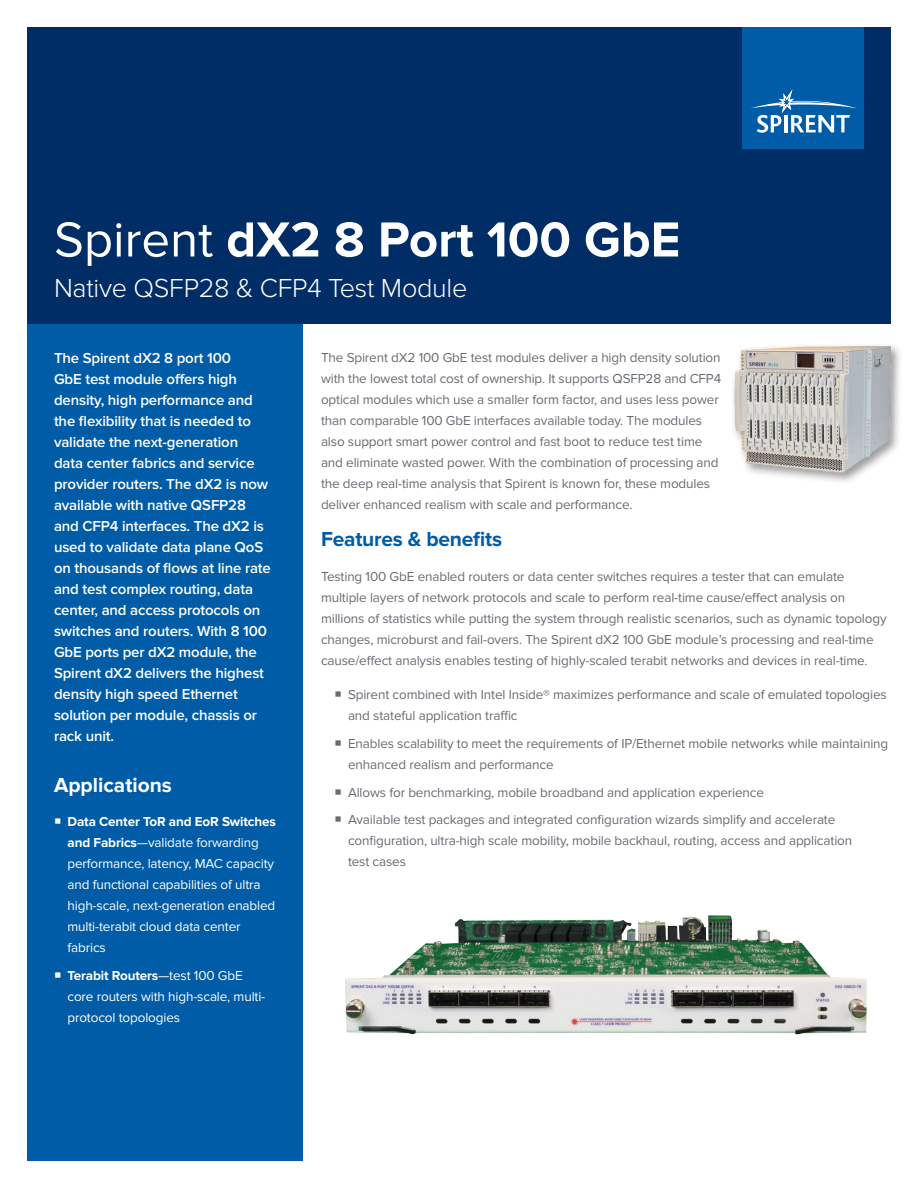
<style>
.page{position:relative;width:918px;height:1188px;background:#fff}
.page>*{position:absolute;margin:0;border:0;box-sizing:border-box;transform-origin:0 0}
.t1{font:700 51px "Proxima Nova";color:#fff}
.t2{font:300 27px "Proxima Nova";letter-spacing:-.01em;color:#fff}
.Heading_1{font:700 21px "Proxima Nova";letter-spacing:-.01em;color:#005ca7}
.Sidebar_Blue_Heading{font:700 21px "Proxima Nova";color:#fff}
.Sidebar_Introduction{font:600 15px/21px "Proxima Nova";letter-spacing:-.01em;color:#fff}
.Body_Text{font:13.5px/21px "Proxima Nova";letter-spacing:-.01em;color:#676c72}
.t3{font:13.5px/21px "Proxima Nova";letter-spacing:-.01em;color:#fff}
.s1{font-weight:400}
.s2{font-weight:700}
</style>
<div class="page">
<div style="left:27px;top:27px;width:864px;height:297px;background:#002d66"></div>
<div style="left:742px;top:27px;width:122px;height:121px;background:#005ca7"></div>
<svg style="left:751px;top:90px;width:106px;height:43px"></svg>
<div style="left:27px;top:324px;width:276px;height:837px;background:#005ca7"></div>
<div style="left:730px;top:343px;width:174px;height:142px;background:#231f20;opacity:.45"></div>
<img style="left:734px;top:346px;width:157px;height:126px">
<img style="left:346px;top:916px;width:520px;height:119px">
<h1 class="t1" style="left:54px;top:210px;width:628px"><span class="s1">Spirent</span> dX2 8 Port 100 GbE</h1>
<h2 class="t2" style="left:54px;top:273px;width:415px">Native QSFP28 &amp; CFP4 Test Module</h2>
<p class="Sidebar_Introduction" style="left:54px;top:348px;width:218px">The Spirent dX2 8 port 100<br>GbE test module offers high density, high performance and the flexibility that is needed to validate the next-generation data center fabrics and service provider routers. The dX2 is now available with native QSFP28 and CFP4 interfaces. The dX2 is used to validate data plane QoS on thousands of flows at line rate and test complex routing, data center, and access protocols on switches and routers. With 8 100<br>GbE ports per dX2 module, the<br>Spirent dX2 delivers the highest density high speed Ethernet solution per module, chassis or rack unit.</p>
<p class="Sidebar_Blue_Heading" style="left:54px;top:773px;width:119px">Applications</p>
<p class="t3" style="left:68px;top:812px;width:210px"><span class="s2">Data Center ToR and EoR Switches and Fabrics</span>—validate forwarding performance, latency, MAC capacity and functional capabilities of ultra high-scale, next-generation enabled multi-terabit cloud data center fabrics</p>
<p class="t3" style="left:68px;top:965px;width:199px"><span class="s2">Terabit Routers</span>—test 100 GbE core routers with high-scale, multi&shy;protocol topologies</p>
<p class="Body_Text" style="left:321px;top:347px;width:402px">The Spirent dX2 100 GbE test modules deliver a high density solution with the lowest total cost of ownership. It supports QSFP28 and CFP4 optical modules which use a smaller form factor, and uses less power than comparable 100 GbE interfaces available today. The modules also support smart power control and fast boot to reduce test time and eliminate wasted power. With the combination of processing and the deep real-time analysis that Spirent is known for, these modules deliver enhanced realism with scale and performance.</p>
<p class="Heading_1" style="left:321px;top:527px;width:183px">Features &amp; benefits</p>
<p class="Body_Text" style="left:321px;top:566px;width:567px">Testing 100 GbE enabled routers or data center switches requires a tester that can emulate multiple layers of network protocols and scale to perform real-time cause/effect analysis on millions of statistics while putting the system through realistic scenarios, such as dynamic topology changes, microburst and fail-overs. The Spirent dX2 100 GbE module’s processing and real-time cause/effect analysis enables testing of highly-scaled terabit networks and devices in real-time.</p>
<p class="Body_Text" style="left:348px;top:684px;width:540px">Spirent combined with Intel Inside® maximizes performance and scale of emulated topologies and stateful application traffic</p>
<p class="Body_Text" style="left:348px;top:733px;width:542px">Enables scalability to meet the requirements of IP/Ethernet mobile networks while maintaining enhanced realism and performance</p>
<p class="Body_Text" style="left:348px;top:782px;width:418px">Allows for benchmarking, mobile broadband and application experience</p>
<p class="Body_Text" style="left:348px;top:810px;width:506px">Available test packages and integrated configuration wizards simplify and accelerate configuration, ultra-high scale mobility, mobile backhaul, routing, access and application test cases</p>
</div>
